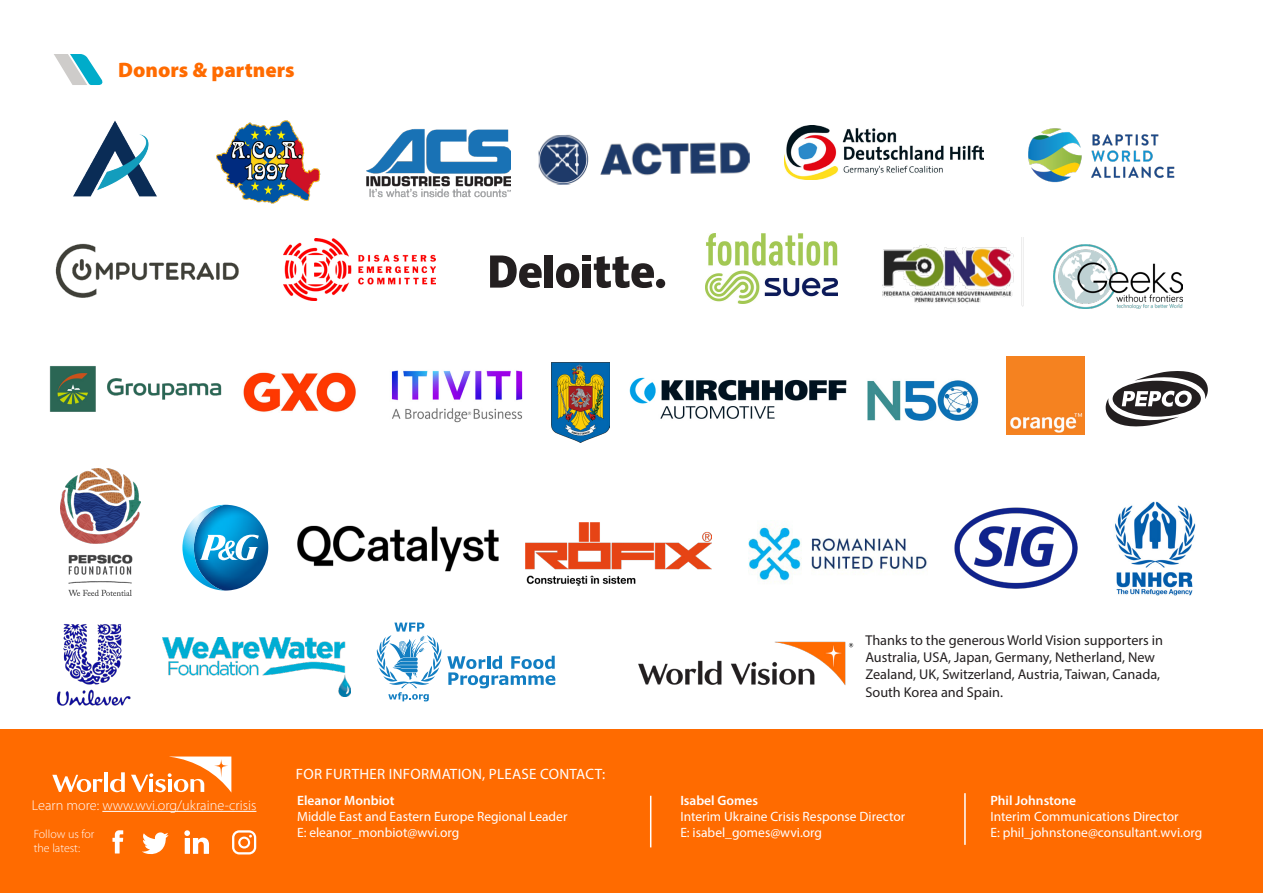
<style>
.page{position:relative;width:1263px;height:893px;background:#fff}
.page>*{position:absolute;margin:0;border:0;box-sizing:border-box;transform-origin:0 0}
.t1{font:900 21px "Myriad Pro";color:#ff6b00}
.t2{font:15px "Myriad Pro";letter-spacing:.02em;color:#fff}
.t3{font:14.25px/17.1px "Myriad Pro";color:#231f20}
.t4{font:300 14.25px "Myriad Pro";color:#fff}
.t5{font:13.5px "Myriad Pro";color:#fff}
.t6{font:600 13.5px "Myriad Pro";color:#fff}
.t7{font:300 12px/14.4px "Myriad Pro";color:#fff}
</style>
<div class="page">
<div style="left:0;top:729px;width:1263px;height:164px;background:#ff6b00"></div>
<hr style="left:104px;top:772px;width:4px;height:20px;background:#fff">
<svg style="left:52px;top:775px;width:51px;height:17px"></svg>
<svg style="left:131px;top:756px;width:100px;height:37px"></svg>
<svg style="left:110px;top:772px;width:15px;height:20px"></svg>
<hr style="left:650px;top:796px;width:1px;height:51px;background:#fff">
<hr style="left:964px;top:793px;width:2px;height:52px;background:#fff">
<hr style="left:102px;top:811px;width:154px;height:1px;background:#fff">
<svg style="left:112px;top:830px;width:11px;height:23px"></svg>
<svg style="left:142px;top:832px;width:26px;height:23px"></svg>
<svg style="left:184px;top:830px;width:25px;height:24px"></svg>
<svg style="left:232px;top:830px;width:24px;height:24px"></svg>
<img style="left:629px;top:377px;width:217px;height:42px">
<img style="left:638px;top:641px;width:216px;height:44px">
<img style="left:56px;top:624px;width:75px;height:82px">
<svg style="left:1105px;top:371px;width:103px;height:56px"></svg>
<svg style="left:54px;top:54px;width:49px;height:31px"></svg>
<svg style="left:377px;top:623px;width:64px;height:78px"></svg>
<svg style="left:447px;top:656px;width:108px;height:32px"></svg>
<img style="left:73px;top:120px;width:84px;height:77px">
<img style="left:367px;top:129px;width:144px;height:69px">
<img style="left:391px;top:370px;width:132px;height:53px">
<img style="left:297px;top:525px;width:202px;height:46px">
<img style="left:525px;top:522px;width:186px;height:63px">
<img style="left:748px;top:525px;width:179px;height:59px">
<img style="left:954px;top:507px;width:124px;height:82px">
<img style="left:216px;top:121px;width:104px;height:83px">
<img style="left:882px;top:237px;width:142px;height:70px">
<img style="left:551px;top:363px;width:58px;height:80px">
<img style="left:1028px;top:128px;width:147px;height:55px">
<img style="left:1115px;top:502px;width:81px;height:94px">
<div style="left:656px;top:279px;width:9px;height:9px;background:#231f20;border-radius:50%"></div>
<div style="left:545px;top:255px;width:8px;height:33px;background:#231f20"></div>
<svg style="left:556px;top:263px;width:23px;height:25px"></svg>
<div style="left:582px;top:264px;width:9px;height:24px;background:#231f20"></div>
<div style="left:582px;top:255px;width:9px;height:6px;background:#231f20"></div>
<svg style="left:594px;top:256px;width:60px;height:32px"></svg>
<svg style="left:490px;top:255px;width:52px;height:33px"></svg>
<img style="left:538px;top:134px;width:212px;height:51px">
<img style="left:1053px;top:244px;width:129px;height:65px">
<img style="left:867px;top:380px;width:112px;height:41px">
<img style="left:784px;top:125px;width:199px;height:54px">
<img style="left:283px;top:239px;width:153px;height:61px">
<img style="left:55px;top:243px;width:184px;height:55px">
<img style="left:1006px;top:356px;width:78px;height:78px">
<img style="left:163px;top:637px;width:187px;height:59px">
<img style="left:61px;top:468px;width:79px;height:127px">
<img style="left:49px;top:366px;width:173px;height:46px">
<img style="left:243px;top:372px;width:113px;height:40px">
<img style="left:259px;top:521px;width:9px;height:53px">
<svg style="left:182px;top:505px;width:77px;height:86px"></svg>
<img style="left:705px;top:234px;width:132px;height:70px">
<p class="t1" style="left:118px;top:56px;width:178px">Donors &amp; partners</p>
<p class="t4" style="left:32px;top:797px;width:226px">Learn more: www.wvi.org/ukraine-crisis</p>
<p class="t7" style="left:34px;top:826px;width:62px">Follow us for the latest:</p>
<p class="t2" style="left:296px;top:765px;width:311px">FOR FURTHER INFORMATION, PLEASE CONTACT:</p>
<p class="t6" style="left:297px;top:792px;width:99px">Eleanor Monbiot</p>
<p class="t5" style="left:297px;top:808px;width:272px">Middle East and Eastern Europe Regional Leader</p>
<p class="t5" style="left:297px;top:824px;width:164px">E: eleanor_monbiot@wvi.org</p>
<p class="t3" style="left:865px;top:632px;width:299px">Thanks to the generous World Vision supporters in Australia, USA, Japan, Germany, Netherland, New Zealand, UK, Switzerland, Austria, Taiwan, Canada, South Korea and Spain.</p>
<p class="t6" style="left:680px;top:792px;width:79px">Isabel Gomes</p>
<p class="t5" style="left:680px;top:808px;width:226px">Interim Ukraine Crisis Response Director</p>
<p class="t5" style="left:680px;top:824px;width:143px">E: isabel_gomes@wvi.org</p>
<p class="t6" style="left:990px;top:792px;width:87px">Phil Johnstone</p>
<p class="t5" style="left:990px;top:808px;width:190px">Interim Communications Director</p>
<p class="t5" style="left:990px;top:824px;width:213px">E: phil_johnstone@consultant.wvi.org</p>
</div>
